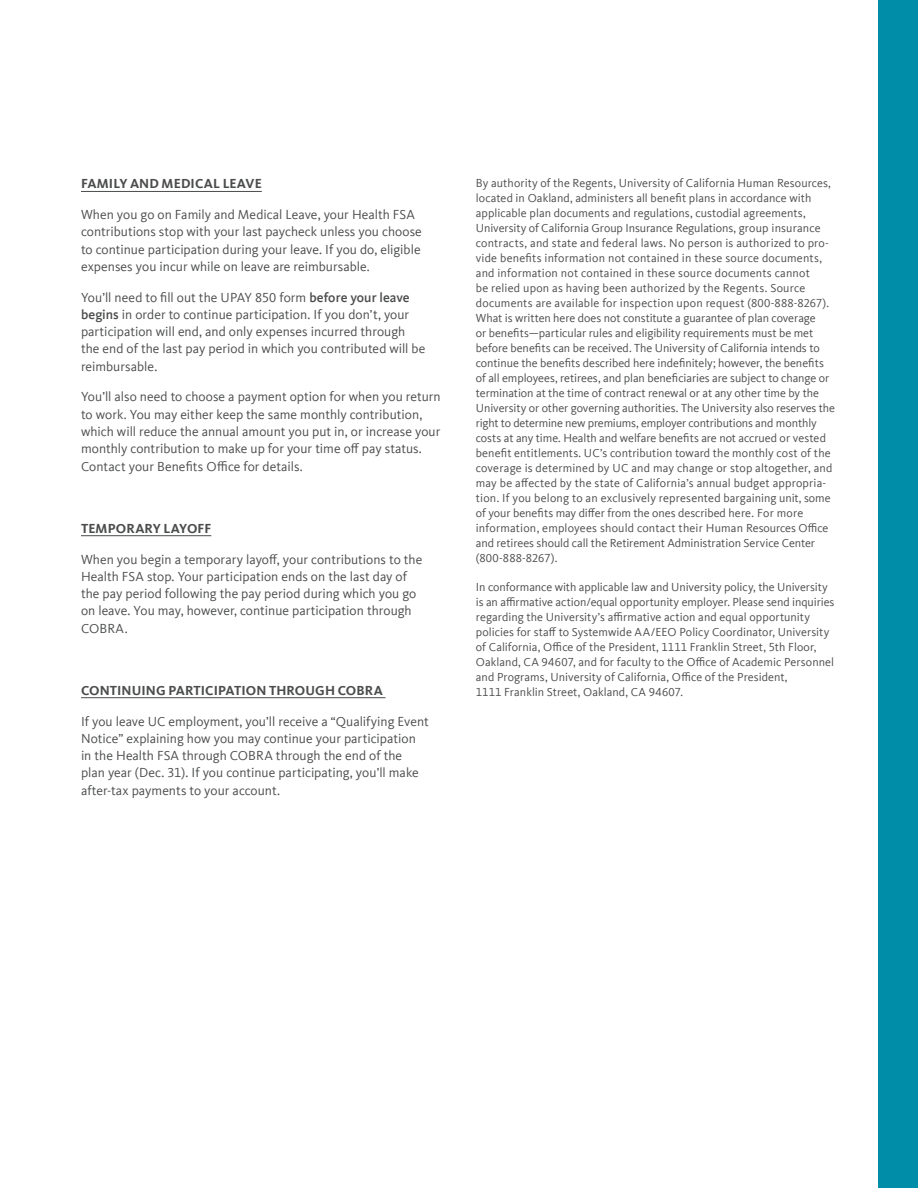
<style>
.page{position:relative;width:918px;height:1188px;background:#fff}
.page>*{position:absolute;margin:0;border:0;box-sizing:border-box;transform-origin:0 0}
.t1{font:13.5px/17.2px "Kievit Offc Pro";color:#4b4c4d}
.t2{font:700 13.5px "Kievit Offc Pro";letter-spacing:.01em;color:#4b4c4d}
.t3{font:12px/15px "Kievit Offc Pro";letter-spacing:.005em;color:#4b4c4d}
.s1{font-weight:500}
</style>
<div class="page">
<div style="left:878px;top:0;width:40px;height:1188px;background:#008da8"></div>
<hr style="left:81px;top:191px;width:181px;height:1px;background:#4b4c4d">
<hr style="left:81px;top:535px;width:130px;height:1px;background:#4b4c4d">
<hr style="left:81px;top:697px;width:304px;height:1px;background:#4b4c4d">
<p class="t2" style="left:81px;top:176px;width:182px">FAMILY AND MEDICAL LEAVE</p>
<p class="t1" style="left:81px;top:206px;width:342px">When you go on Family and Medical Leave, your Health FSA contributions stop with your last paycheck unless you choose to continue participation during your leave. If you do, eligible expenses you incur while on leave are reimbursable.</p>
<p class="t1" style="left:81px;top:288px;width:346px">You’ll need to fill out the UPAY 850 form <span class="s1">before your leave begins</span> in order to continue participation. If you don’t, your participation will end, and only expenses incurred through the end of the last pay period in which you contributed will be reimbursable.</p>
<p class="t1" style="left:81px;top:388px;width:361px">You’ll also need to choose a payment option for when you return to work. You may either keep the same monthly contribution, which will reduce the annual amount you put in, or increase your monthly contribution to make up for your time off pay status.<br>Contact your Benefits Office for details.</p>
<p class="t2" style="left:81px;top:520px;width:132px">TEMPORARY LAYOFF</p>
<p class="t1" style="left:81px;top:550px;width:343px">When you begin a temporary layoff, your contributions to the Health FSA stop. Your participation ends on the last day of the pay period following the pay period during which you go on leave. You may, however, continue participation through COBRA.</p>
<p class="t2" style="left:81px;top:682px;width:303px">CONTINUING PARTICIPATION THROUGH COBRA</p>
<p class="t1" style="left:81px;top:712px;width:349px">If you leave UC employment, you’ll receive a “Qualifying Event Notice” explaining how you may continue your participation in the Health FSA through COBRA through the end of the plan year (Dec. 31). If you continue participating, you’ll make after-tax payments to your account.</p>
<p class="t3" style="left:476px;top:176px;width:361px">By authority of the Regents, University of California Human Resources, located in Oakland, administers all benefit plans in accordance with applicable plan documents and regulations, custodial agreements, University of California Group Insurance Regulations, group insurance contracts, and state and federal laws. No person is authorized to pro&shy;vide benefits information not contained in these source documents, and information not contained in these source documents cannot<br>be relied upon as having been authorized by the Regents. Source documents are available for inspection upon request (800-888-8267).<br>What is written here does not constitute a guarantee of plan coverage<br>or benefits—particular rules and eligibility requirements must be met before benefits can be received. The University of California intends to continue the benefits described here indefinitely; however, the benefits of all employees, retirees, and plan beneficiaries are subject to change or termination at the time of contract renewal or at any other time by the University or other governing authorities. The University also reserves the right to determine new premiums, employer contributions and monthly costs at any time. Health and welfare benefits are not accrued or vested benefit entitlements. UC’s contribution toward the monthly cost of the coverage is determined by UC and may change or stop altogether, and may be affected by the state of California’s annual budget appropria&shy;tion. If you belong to an exclusively represented bargaining unit, some of your benefits may differ from the ones described here. For more information, employees should contact their Human Resources Office and retirees should call the Retirement Administration Service Center (800-888-8267).</p>
<p class="t3" style="left:476px;top:579px;width:360px">In conformance with applicable law and University policy, the University is an affirmative action/equal opportunity employer. Please send inquiries regarding the University’s affirmative action and equal opportunity policies for staff to Systemwide AA/EEO Policy Coordinator, University of California, Office of the President, 1111 Franklin Street, 5th Floor, Oakland, CA 94607, and for faculty to the Office of Academic Personnel and Programs, University of California, Office of the President,<br>1111 Franklin Street, Oakland, CA 94607.</p>
</div>
